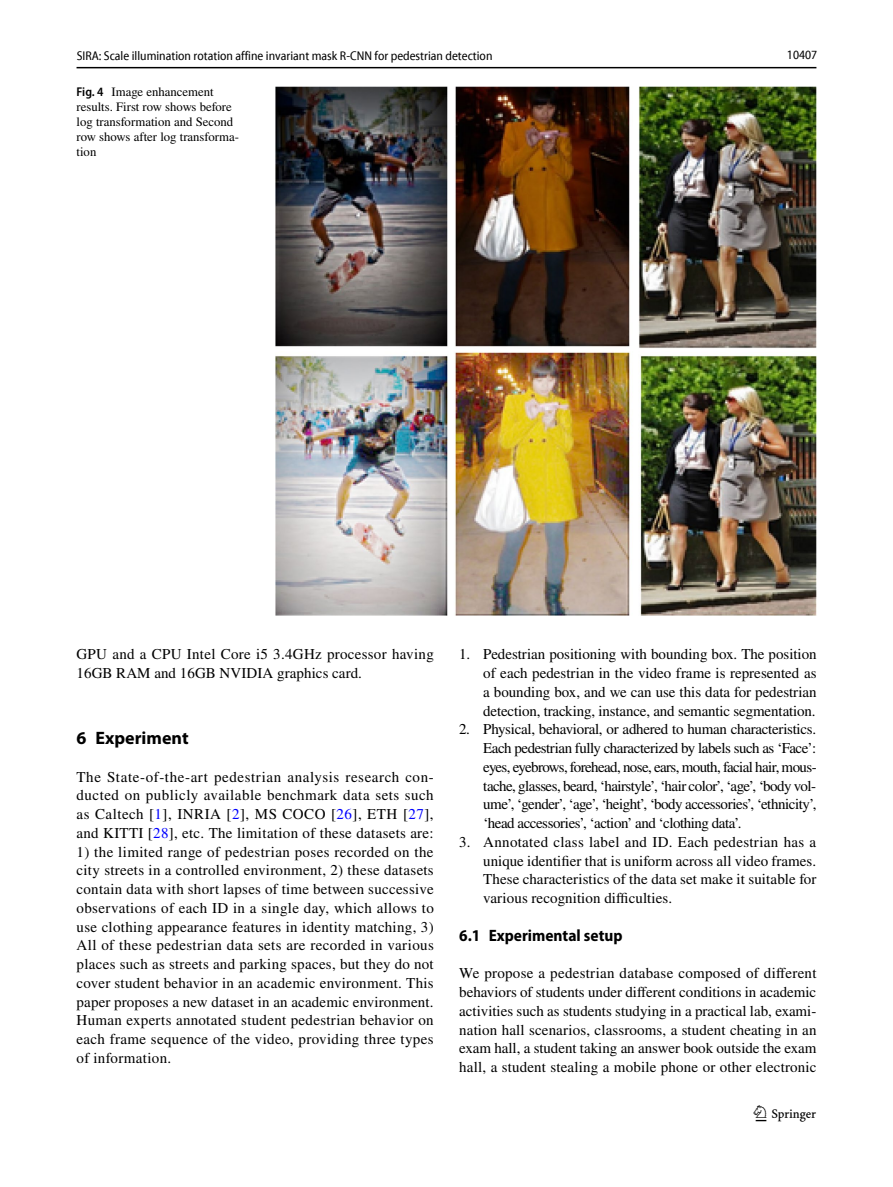
<style>
.page{position:relative;width:893px;height:1187px;background:#fff}
.page>*{position:absolute;margin:0;border:0;box-sizing:border-box;transform-origin:0 0}
.t1{font:22.5px "Springnew Regular 2";color:#000}
.t2{font:700 18px "Myriad Pro";color:#000}
.t3{font:700 semi-condensed 16.5px "Myriad Pro";color:#000}
.t4{font:15px/18.8px "STIX";letter-spacing:.005em;color:#000;text-align:justify}
.t5{font:12.75px/15px "STIX";color:#000}
.t6{font:semi-condensed 12.75px "Myriad Pro Unic";color:#000}
.t7{font:12.75px "Myriad Pro Unic Semi Condensed 2";color:#000}
.s1{font-family:"Myriad Pro";font-weight:600;font-stretch:semi-condensed}
.s2{color:#00f}
</style>
<div class="page">
<hr style="left:77px;top:67px;width:739px;height:1px;background:#000">
<img style="left:275px;top:87px;width:541px;height:528px">
<p class="t6" style="left:77px;top:51px;width:417px">SIRA: Scale illumination rotation affine invariant mask R-CNN for pedestrian detection</p>
<p class="t5" style="left:77px;top:85px;width:164px"><span class="s1">Fig. 4</span> Image enhancement results. First row shows before log transformation and Second row shows after log transforma&shy;tion</p>
<p class="t7" style="left:787px;top:50px;width:32px">10407</p>
<p class="t4" style="left:77px;top:646px;width:359px">GPU and a CPU Intel Core i5 3.4GHz processor having<br>16GB RAM and 16GB NVIDIA graphics card.</p>
<p class="t2" style="left:77px;top:726px;width:114px">6 Experiment</p>
<p class="t4" style="left:77px;top:768px;width:359px">The State-of-the-art pedestrian analysis research con&shy;ducted on publicly available benchmark data sets such as Caltech [<span class="s2">1</span>], INRIA [<span class="s2">2</span>], MS COCO [<span class="s2">26</span>], ETH [<span class="s2">27</span>], and KITTI [<span class="s2">28</span>], etc. The limitation of these datasets are:</p>
<p class="t4" style="left:77px;top:843px;width:359px">1) the limited range of pedestrian poses recorded on the city streets in a controlled environment, 2) these datasets contain data with short lapses of time between successive observations of each ID in a single day, which allows to use clothing appearance features in identity matching, 3)<br>All of these pedestrian data sets are recorded in various places such as streets and parking spaces, but they do not cover student behavior in an academic environment. This paper proposes a new dataset in an academic environment.<br>Human experts annotated student pedestrian behavior on each frame sequence of the video, providing three types of information.</p>
<p class="t4" style="left:483px;top:646px;width:335px;text-indent:-24px">1. Pedestrian positioning with bounding box. The position of each pedestrian in the video frame is represented as a bounding box, and we can use this data for pedestrian detection, tracking, instance, and semantic segmentation.</p>
<p class="t4" style="left:483px;top:721px;width:335px;text-indent:-24px">2. Physical, behavioral, or adhered to human characteristics.<br>Each pedestrian fully characterized by labels such as ‘Face’: eyes, eyebrows, forehead, nose, ears, mouth, facial hair, mous&shy;tache, glasses, beard, ‘hairstyle’, ‘hair color’, ‘age’, ‘body vol&shy;ume’, ‘gender’, ‘age’, ‘height’, ‘body accessories’, ‘ethnicity’, ‘head accessories’, ‘action’ and ‘clothing data’.</p>
<p class="t4" style="left:483px;top:833px;width:335px;text-indent:-24px">3. Annotated class label and ID. Each pedestrian has a unique identifier that is uniform across all video frames.<br>These characteristics of the data set make it suitable for various recognition difficulties.</p>
<p class="t3" style="left:459px;top:925px;width:165px">6.1 Experimental setup</p>
<p class="t4" style="left:459px;top:964px;width:359px">We propose a pedestrian database composed of different behaviors of students under different conditions in academic activities such as students studying in a practical lab, exami&shy;nation hall scenarios, classrooms, a student cheating in an exam hall, a student taking an answer book outside the exam hall, a student stealing a mobile phone or other electronic</p>
<h1 class="t1" style="left:756px;top:1105px;width:62px">1 3</h1>
</div>
